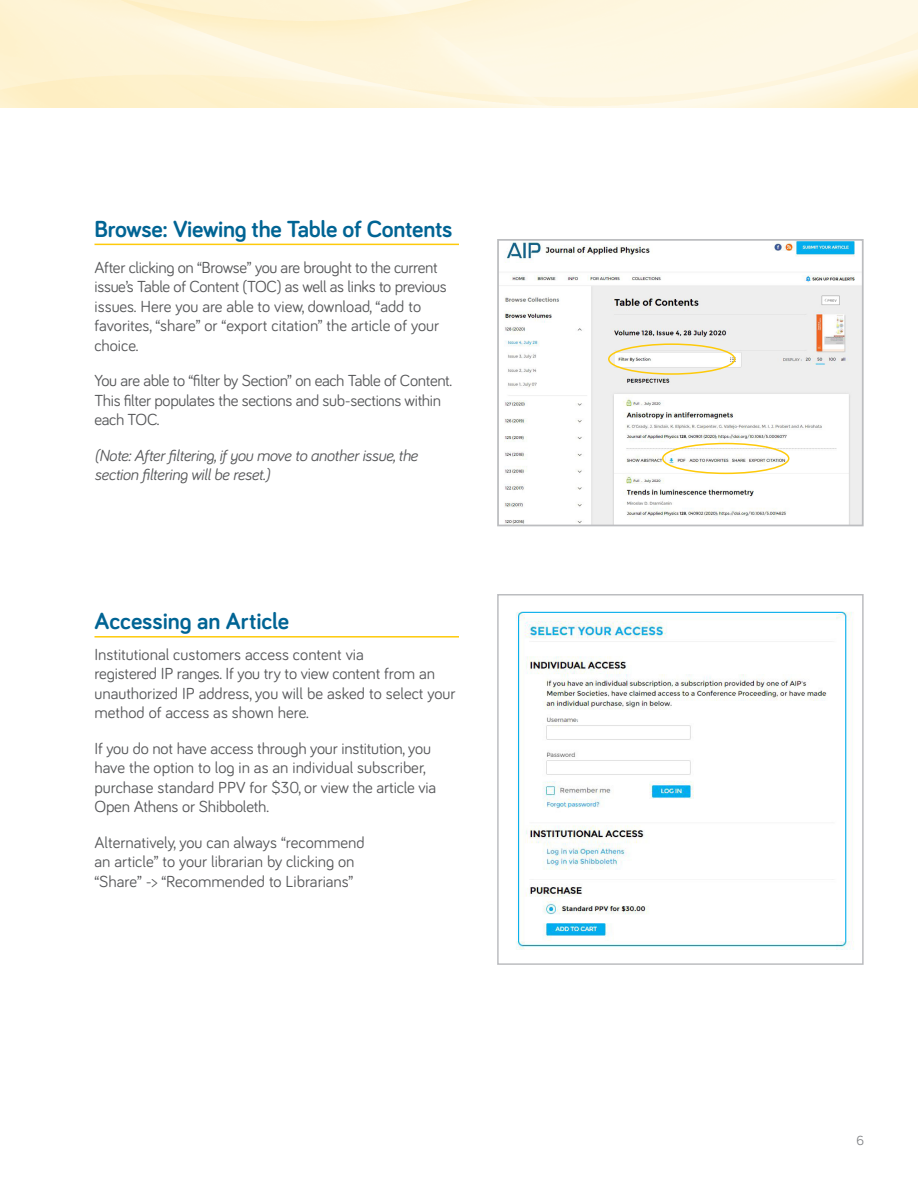
<style>
.page{position:relative;width:918px;height:1188px;background:#fff}
.page>*{position:absolute;margin:0;border:0;box-sizing:border-box;transform-origin:0 0}
.subhead{font:700 24px "Bariol";letter-spacing:-.01em;color:#006494}
.body{font:16.5px/19.5px "Bariol";letter-spacing:-.01em;color:#57585a}
.body-2{font:italic 16.5px/19.5px "Bariol";letter-spacing:-.02em;color:#57585a}
.t1{font:13.5px "Bariol";color:#808285}
</style>
<div class="page">
<hr style="left:94px;top:244px;width:365px;height:1px;background:#feca0a">
<hr style="left:94px;top:636px;width:365px;height:2px;background:#feca0a">
<img style="left:500px;top:242px;width:361px;height:281px">
<div style="left:497px;top:239px;width:367px;height:287px;border:2px solid #bcbdc0"></div>
<div style="left:608px;top:343px;width:127px;height:32px;border:2px solid #feca0a;border-radius:50%"></div>
<div style="left:662px;top:443px;width:127px;height:31px;border:2px solid #feca0a;border-radius:50%"></div>
<img style="left:516px;top:611px;width:338px;height:339px">
<div style="left:497px;top:594px;width:367px;height:371px;border:2px solid #bcbdc0"></div>
<p class="subhead" style="left:94px;top:212px;width:359px">Browse: Viewing the Table of Contents</p>
<p class="body" style="left:94px;top:257px;width:354px">After clicking on “Browse” you are brought to the current issue’s Table of Content (TOC) as well as links to previous issues. Here you are able to view, download, “add to favorites, “share” or “export citation” the article of your choice.</p>
<p class="body" style="left:94px;top:370px;width:359px">You are able to “filter by Section” on each Table of Content.<br>This filter populates the sections and sub-sections within each TOC.</p>
<p class="body-2" style="left:94px;top:445px;width:325px">(Note: After filtering, if you move to another issue, the section filtering will be reset.)</p>
<p class="subhead" style="left:94px;top:605px;width:196px">Accessing an Article</p>
<p class="body" style="left:94px;top:644px;width:363px">Institutional customers access content via<br>registered IP ranges. If you try to view content from an unauthorized IP address, you will be asked to select your method of access as shown here.</p>
<p class="body" style="left:94px;top:738px;width:343px">If you do not have access through your institution, you have the option to log in as an individual subscriber, purchase standard PPV for $30, or view the article via Open Athens or Shibboleth.</p>
<p class="body" style="left:94px;top:832px;width:272px">Alternatively, you can always “recommend an article” to your librarian by clicking on “Share” -&gt; “Recommended to Librarians”</p>
<p class="t1" style="left:856px;top:1131px;width:9px">6</p>
</div>
